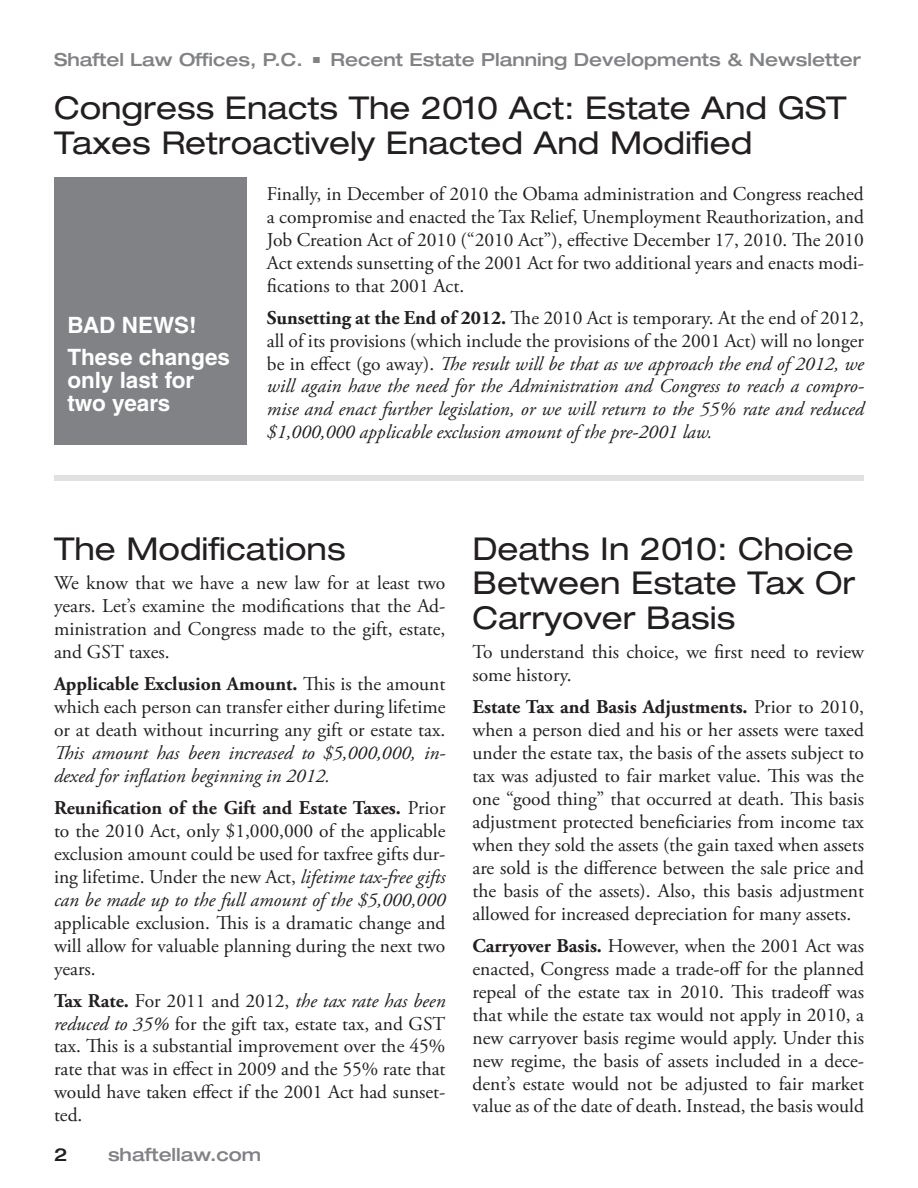
<style>
.page{position:relative;width:918px;height:1188px;background:#fff}
.page>*{position:absolute;margin:0;border:0;box-sizing:border-box;transform-origin:0 0}
.t1{font:500 expanded 42px "Helvetica Neue";color:#808285}
.t2{font:expanded 31.5px/34.5px "Helvetica Neue";color:#231f20;text-align:justify}
.t3{font:700 22.5px/32px "Helvetica";color:#fff}
.t4{font:19.5px/23px "Adobe Garamond Pro";color:#231f20;text-align:justify}
.t5{font:italic 19.5px/23px "Adobe Garamond Pro";color:#231f20}
.t6{font:500 expanded 18px "Helvetica Neue";color:#808285}
.t7{font:500 expanded 18px "Helvetica Neue";color:#231f20}
.s1{font-weight:700;font-style:normal}
.s2{font-style:normal}
.s3{font-weight:700}
.s4{font-style:italic}
</style>
<div class="page">
<div style="left:54px;top:177px;width:193px;height:268px;background:#808285"></div>
<div style="left:54px;top:476px;width:810px;height:5px;background:#e0e1e3"></div>
<p class="t6" style="left:54px;top:53px;width:250px">Shaftel Law Offices, P.C.</p>
<h1 class="t1" style="left:309px;top:32px;width:16px">.</h1>
<p class="t6" style="left:330px;top:53px;width:532px">Recent Estate Planning Developments &amp; Newsletter</p>
<h2 class="t2" style="left:54px;top:94px;width:794px">Congress Enacts The 2010 Act: Estate And GST<br>Taxes Retroactively Enacted And Modified</h2>
<p class="t3" style="left:68px;top:312px;width:164px">BAD NEWS!<br>These changes</p>
<p class="t3" style="left:68px;top:371px;width:128px;line-height:23px">only last for two years</p>
<p class="t4" style="left:267px;top:184px;width:599px">Finally, in December of 2010 the Obama administration and Congress reached a compromise and enacted the Tax Relief, Unemployment Reauthorization, and Job Creation Act of 2010 (“2010 Act”), effective December 17, 2010. The 2010<br>Act extends sunsetting of the 2001 Act for two additional years and enacts modi&shy;fications to that 2001 Act.</p>
<p class="t5" style="left:267px;top:308px;width:599px;text-align:justify"><span class="s1">Sunsetting at the End of 2012.</span> <span class="s2">The 2010 Act is temporary. At the end of 2012, all of its provisions (which include the provisions of the 2001 Act) will no longer be in effect (go away).</span> The result will be that as we approach the end of 2012, we will again have the need for the Administration and Congress to reach a compro&shy;mise and enact further legislation, or we will return to the 55% rate and reduced $1,000,000 applicable exclusion amount of the pre-2001 law.</p>
<h2 class="t2" style="left:54px;top:534px;width:293px">The Modifications</h2>
<p class="t4" style="left:54px;top:573px;width:393px">We know that we have a new law for at least two years. Let’s examine the modifications that the Ad&shy;ministration and Congress made to the gift, estate, and GST taxes.</p>
<p class="t4" style="left:54px;top:674px;width:393px"><span class="s3">Applicable Exclusion Amount.</span> This is the amount which each person can transfer either during lifetime or at death without incurring any gift or estate tax.</p>
<p class="t5" style="left:54px;top:743px;width:393px">This amount has been increased to $5,000,000, in&shy;dexed for inflation beginning in 2012.</p>
<p class="t4" style="left:54px;top:798px;width:393px"><span class="s3">Reunification of the Gift and Estate Taxes.</span> Prior to the 2010 Act, only $1,000,000 of the applicable exclusion amount could be used for taxfree gifts dur&shy;ing lifetime. Under the new Act, <span class="s4">lifetime tax-free gifts can be made up to the full amount of the $5,000,000</span></p>
<p class="t4" style="left:54px;top:913px;width:393px">applicable exclusion. This is a dramatic change and will allow for valuable planning during the next two years.</p>
<p class="t4" style="left:54px;top:991px;width:393px"><span class="s3">Tax Rate.</span> For 2011 and 2012, <span class="s4">the tax rate has been reduced to 35%</span> for the gift tax, estate tax, and GST tax. This is a substantial improvement over the 45% rate that was in effect in 2009 and the 55% rate that would have taken effect if the 2001 Act had sunset&shy;ted.</p>
<p class="t7" style="left:54px;top:1148px;width:15px">2</p>
<p class="t6" style="left:108px;top:1148px;width:155px">shaftellaw.com</p>
<h2 class="t2" style="left:472px;top:534px;width:384px">Deaths In 2010: Choice Between Estate Tax Or Carryover Basis</h2>
<p class="t4" style="left:472px;top:642px;width:393px">To understand this choice, we first need to review some history.</p>
<p class="t4" style="left:472px;top:697px;width:393px"><span class="s3">Estate Tax and Basis Adjustments.</span> Prior to 2010, when a person died and his or her assets were taxed under the estate tax, the basis of the assets subject to tax was adjusted to fair market value. This was the one “good thing” that occurred at death. This basis adjustment protected beneficiaries from income tax when they sold the assets (the gain taxed when assets are sold is the difference between the sale price and the basis of the assets). Also, this basis adjustment allowed for increased depreciation for many assets.</p>
<p class="t4" style="left:472px;top:936px;width:393px"><span class="s3">Carryover Basis.</span> However, when the 2001 Act was enacted, Congress made a trade-off for the planned repeal of the estate tax in 2010. This tradeoff was that while the estate tax would not apply in 2010, a new carryover basis regime would apply. Under this new regime, the basis of assets included in a dece&shy;dent’s estate would not be adjusted to fair market value as of the date of death. Instead, the basis would</p>
</div>
